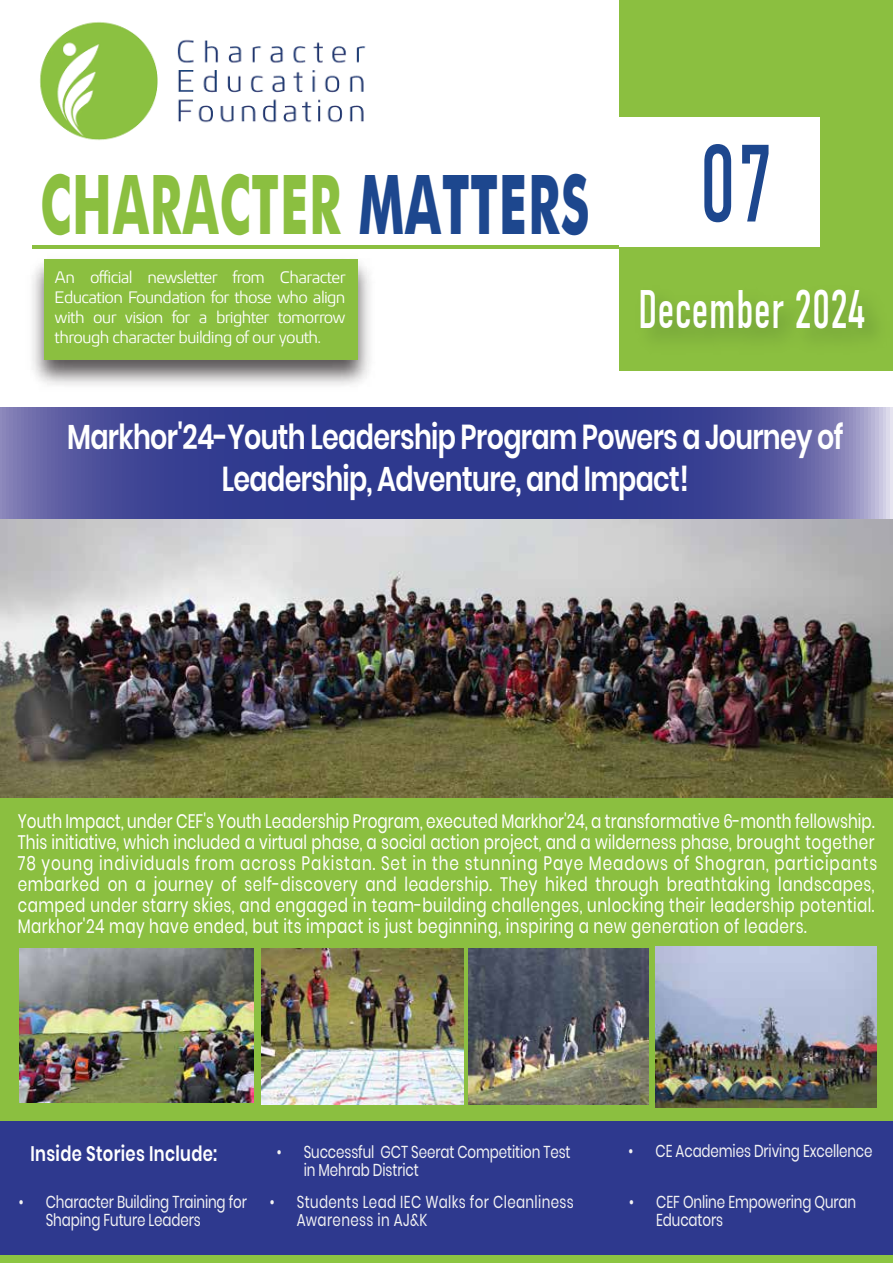
<style>
.page{position:relative;width:893px;height:1263px;background:#fff}
.page>*{position:absolute;margin:0;border:0;box-sizing:border-box;transform-origin:0 0}
.t1{font:108px "Bahnschrift";color:#1d478e;scale:.78 1}
.t2{font:700 82.05px "Futura";letter-spacing:.02em;color:#8bbf40;scale:.61 1}
.t3{font:54px "Bahnschrift";letter-spacing:.02em;color:#fff;scale:.78 1}
.t4{font:600 34.5px/41.4px "Poppins";letter-spacing:-.025em;color:#fff;text-align:center;scale:.78 1}
.t5{font:600 21px "Poppins";letter-spacing:.02em;color:#fff;scale:.78 1}
.t6{font:19.5px/21px "Poppins";letter-spacing:.03em;color:#fff;scale:.78 1}
.t7{font:17.25px/18px "Poppins";letter-spacing:-.01em;color:#f3f3f3;scale:.78 1}
.t8{font:17.25px/18px "Poppins";letter-spacing:.025em;color:#f3f3f3;scale:.78 1}
.t9{font:16.5px/19.8px "Kuro";letter-spacing:-.04em;color:#fff;text-align:justify;scale:1.04 1}
.s1{color:#1d478e}
</style>
<div class="page">
<div style="left:620px;top:0;width:273px;height:370px;background:#8bbf40"></div>
<div style="left:0;top:118px;width:820px;height:129px;background:#fff"></div>
<img style="left:627px;top:301px;width:266px;height:70px">
<hr style="left:32px;top:245px;width:587px;height:3px;background:#8bbf40">
<img style="left:32px;top:263px;width:338px;height:122px">
<div style="left:44px;top:259px;width:314px;height:101px;background:#8bbf40"></div>
<img style="left:40px;top:22px;width:326px;height:119px">
<div style="left:0;top:1121px;width:893px;height:140px;background:#2e398e"></div>
<div style="left:0;top:1256px;width:893px;height:7px;background:#8cc541"></div>
<div style="left:0;top:790px;width:893px;height:331px;background:#8bbf40"></div>
<svg style="left:0;top:408px;width:893px;height:111px;background:#434a97"></svg>
<img style="left:884px;top:432px;width:9px;height:87px">
<img style="left:0;top:519px;width:893px;height:279px">
<img style="left:20px;top:948px;width:234px;height:155px">
<img style="left:468px;top:948px;width:180px;height:156px">
<img style="left:261px;top:948px;width:202px;height:156px">
<img style="left:656px;top:947px;width:220px;height:160px">
<h2 class="t2" style="left:40px;top:145px;width:902px">CHARACTER <span class="s1">MATTERS</span></h2>
<p class="t9" style="left:55px;top:267px;width:281px">An official newsletter from Character Education Foundation for those who align with our vision for a brighter tomorrow through character building of our youth.</p>
<h1 class="t1" style="left:700px;top:101px;width:93px">07</h1>
<h3 class="t3" style="left:639px;top:268px;width:292px">December 2024</h3>
<h3 class="t4" style="left:67px;top:417px;width:997px">Markhor'24-Youth Leadership Program Powers a Journey of<br>Leadership, Adventure, and Impact!</h3>
<p class="t6" style="left:18px;top:810px;width:1103px">Youth Impact, under CEF's Youth Leadership Program, executed Markhor'24, a transformative 6-month fellowship.<br>This initiative, which included a virtual phase, a social action project, and a wilderness phase, brought together 78 young individuals from across Pakistan. Set in the stunning Paye Meadows of Shogran, participants embarked on a journey of self-discovery and leadership. They hiked through breathtaking landscapes, camped under starry skies, and engaged in team-building challenges, unlocking their leadership potential.<br>Markhor'24 may have ended, but its impact is just beginning, inspiring a new generation of leaders.</p>
<p class="t5" style="left:31px;top:1142px;width:241px">Inside Stories Include:</p>
<p class="t7" style="left:46px;top:1193px;width:260px;text-indent:-27px">• Character Building Training for<br>Shaping Future Leaders</p>
<p class="t7" style="left:304px;top:1143px;width:344px;text-indent:-27px">• Successful GCT Seerat Competition Test in Mehrab District</p>
<p class="t8" style="left:297px;top:1193px;width:357px;text-indent:-27px">• Students Lead IEC Walks for Cleanliness<br>Awareness in AJ&amp;K</p>
<p class="t7" style="left:628px;top:1142px;width:314px">• CE Academies Driving Excellence</p>
<p class="t7" style="left:656px;top:1193px;width:258px;text-indent:-27px">• CEF Online Empowering Quran<br>Educators</p>
</div>
